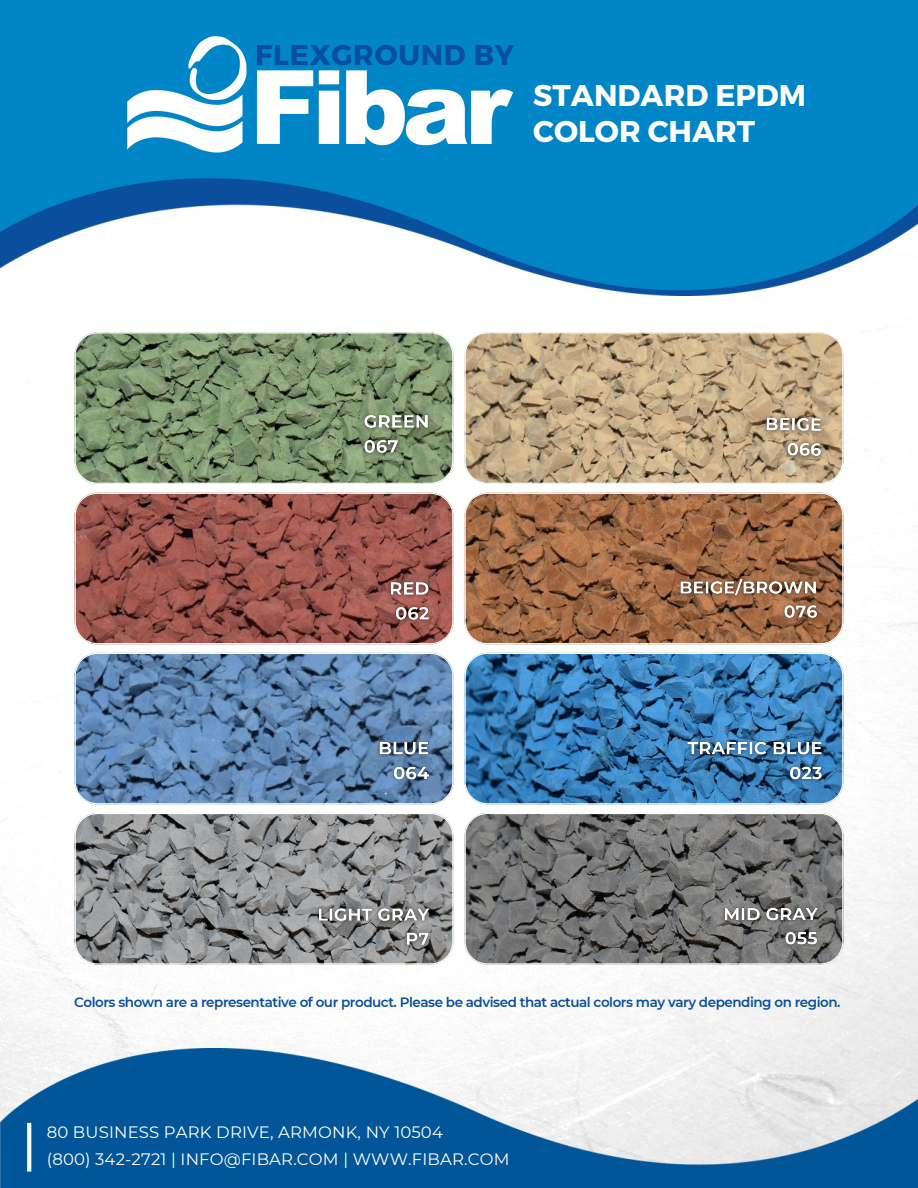
<style>
.page{position:relative;width:918px;height:1188px;background:#fff}
.page>*{position:absolute;margin:0;border:0;box-sizing:border-box;transform-origin:0 0}
.t1{font:700 30px "Montserrat";color:#fff}
.t2{font:700 28.5px "Montserrat";letter-spacing:.025em;color:#094f9e}
.t3{font:16.5px "Montserrat";letter-spacing:.01em;color:#fff}
.t4{font:600 13.5px "Montserrat";letter-spacing:-.035em;color:#094f9e}
</style>
<div class="page">
<img style="left:0;top:295px;width:918px;height:754px">
<img style="left:0;top:0;width:918px;height:295px">
<img style="left:121px;top:28px;width:401px;height:128px">
<svg style="left:465px;top:653px;width:378px;height:151px;background:#3a7ab0"></svg>
<svg style="left:465px;top:813px;width:378px;height:151px;background:#727272"></svg>
<svg style="left:75px;top:813px;width:378px;height:151px;background:#8d8f90"></svg>
<svg style="left:75px;top:653px;width:378px;height:151px;background:#6083ac"></svg>
<img style="left:373px;top:732px;width:62px;height:59px">
<img style="left:310px;top:896px;width:127px;height:61px">
<img style="left:718px;top:897px;width:106px;height:59px">
<img style="left:0;top:1049px;width:918px;height:139px">
<svg style="left:27px;top:1123px;width:4px;height:49px"></svg>
<svg style="left:75px;top:332px;width:378px;height:152px;background:#7a8f6c"></svg>
<img style="left:357px;top:405px;width:78px;height:60px">
<svg style="left:465px;top:332px;width:378px;height:152px;background:#bfa784"></svg>
<img style="left:756px;top:404px;width:75px;height:65px">
<svg style="left:75px;top:493px;width:378px;height:151px;background:#96544d"></svg>
<img style="left:383px;top:571px;width:52px;height:59px">
<svg style="left:465px;top:493px;width:378px;height:151px;background:#9d6a49"></svg>
<img style="left:672px;top:571px;width:151px;height:58px">
<img style="left:682px;top:732px;width:146px;height:59px">
<p class="t2" style="left:255px;top:36px;width:261px">FLEXGROUND BY</p>
<p class="t1" style="left:533px;top:76px;width:274px">STANDARD EPDM</p>
<p class="t1" style="left:533px;top:112px;width:223px">COLOR CHART</p>
<p class="t4" style="left:74px;top:994px;width:768px">Colors shown are a representative of our product. Please be advised that actual colors may vary depending on region.</p>
<p class="t3" style="left:47px;top:1122px;width:398px">80 BUSINESS PARK DRIVE, ARMONK, NY 10504</p>
<p class="t3" style="left:47px;top:1149px;width:464px">(800) 342-2721 | INFO@FIBAR.COM | WWW.FIBAR.COM</p>
</div>
